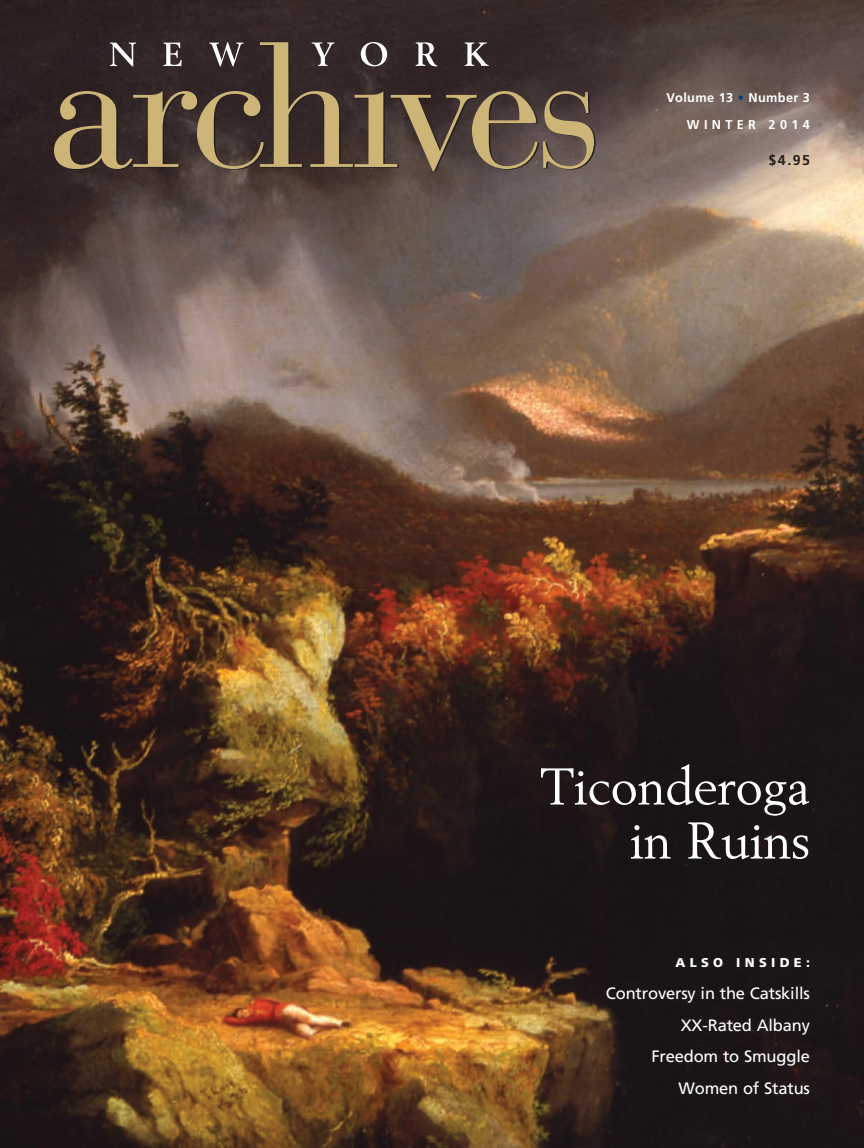
<style>
.page{position:relative;width:864px;height:1148px;background:#fff}
.page>*{position:absolute;margin:0;border:0;box-sizing:border-box;transform-origin:0 0}
.t1{font:51px/54px "Berling";letter-spacing:-.01em;color:#fff;text-align:right}
.t2{font:16.5px "Frutiger";letter-spacing:-.01em;color:#fff}
.Text{font:700 14.25px "Frutiger";color:#231f20}
.Text-2{font:700 12.75px "Frutiger";letter-spacing:.025em;color:#fff}
.t3{font:900 12.75px "Frutiger";letter-spacing:.34em;color:#fff}
.Text-3{font:700 12.75px "Frutiger";letter-spacing:.34em;color:#fff}
.s1{color:#00446a}
</style>
<div class="page">
<img style="left:0;top:0;width:864px;height:1148px">
<svg style="left:54px;top:42px;width:542px;height:130px;background:#5a4b3f"></svg>
<div style="left:601px;top:952px;width:216px;height:149px;background:#1a1517"></div>
<p class="Text-2" style="left:666px;top:91px;width:145px">Volume 13 <span class="s1">•</span> Number 3</p>
<p class="Text-3" style="left:687px;top:118px;width:125px">WINTER 2014</p>
<p class="Text" style="left:769px;top:152px;width:43px">$4.95</p>
<p class="t1" style="left:540px;top:759px;width:271px">Ticonderoga in Ruins</p>
<p class="t3" style="left:675px;top:955px;width:136px">ALSO INSIDE:</p>
<p class="t2" style="left:606px;top:983px;width:206px">Controversy in the Catskills</p>
<p class="t2" style="left:681px;top:1015px;width:131px">XX-Rated Albany</p>
<p class="t2" style="left:651px;top:1046px;width:160px">Freedom to Smuggle</p>
<p class="t2" style="left:678px;top:1078px;width:133px">Women of Status</p>
</div>
